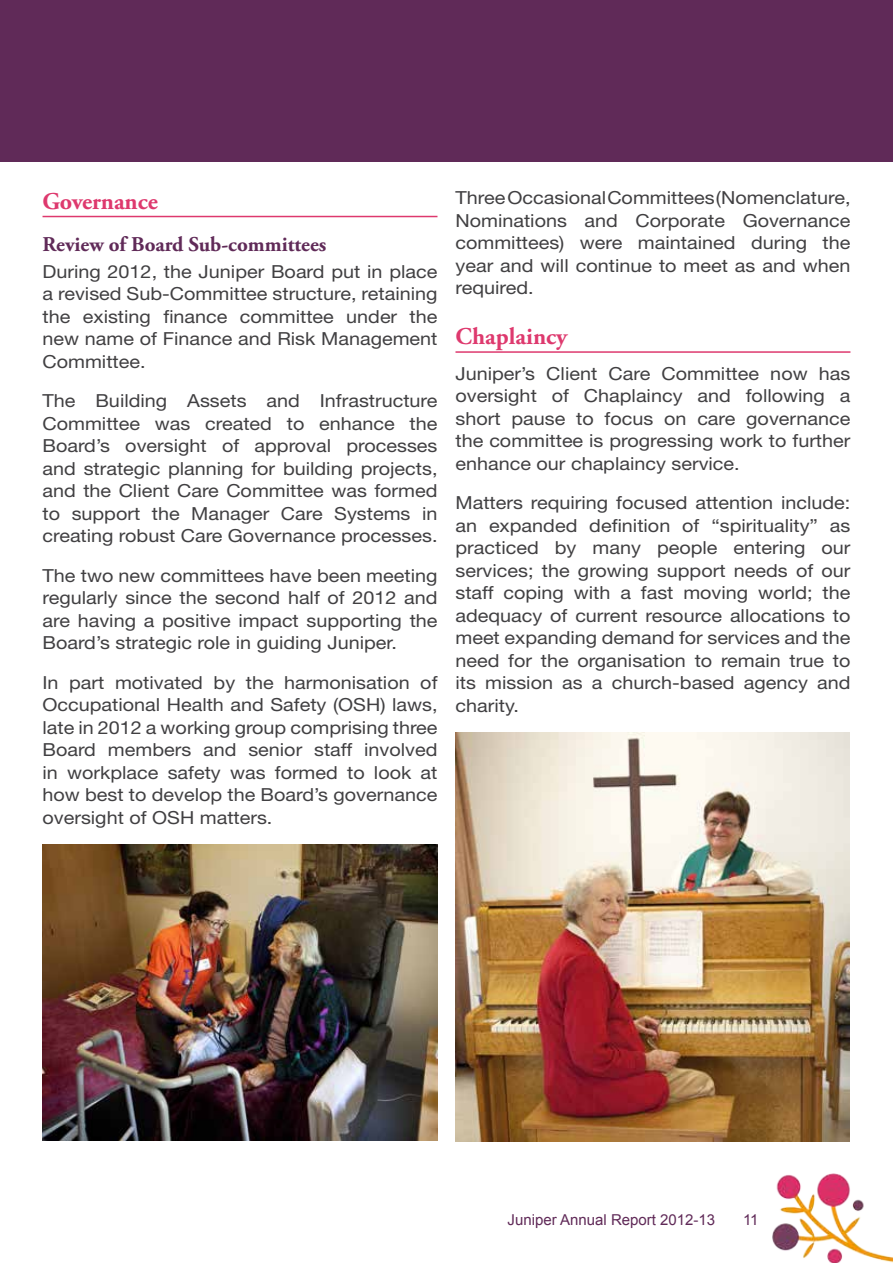
<style>
.page{position:relative;width:893px;height:1263px;background:#fff}
.page>*{position:absolute;margin:0;border:0;box-sizing:border-box;transform-origin:0 0}
.t1{font:700 24px "Adobe Garamond Pro";color:#de396e}
.t2{font:700 21px "Adobe Garamond Pro";color:#602a58}
.t3{font:18px/22.5px "Helvetica Neue LT Std";color:#414042;text-align:justify;scale:1.1 1}
.t4{font:15px "Arial";color:#602a58}
</style>
<div class="page">
<div style="left:0;top:0;width:893px;height:162px;background:#602a58"></div>
<img style="left:772px;top:1173px;width:121px;height:90px">
<hr style="left:43px;top:216px;width:394px;height:1px;background:#de396e">
<hr style="left:455px;top:351px;width:395px;height:2px;background:#de396e">
<img style="left:455px;top:733px;width:395px;height:408px">
<img style="left:43px;top:844px;width:394px;height:296px">
<h1 class="t1" style="left:43px;top:187px;width:117px">Governance</h1>
<p class="t2" style="left:43px;top:232px;width:285px">Review of Board Sub-committees</p>
<p class="t3" style="left:43px;top:260px;width:361px">During 2012, the Juniper Board put in place a revised Sub-Committee structure, retaining the existing finance committee under the new name of Finance and Risk Management Committee.</p>
<p class="t3" style="left:43px;top:389px;width:361px">The Building Assets and Infrastructure Committee was created to enhance the Board’s oversight of approval processes and strategic planning for building projects, and the Client Care Committee was formed to support the Manager Care Systems in creating robust Care Governance processes.</p>
<p class="t3" style="left:43px;top:564px;width:361px">The two new committees have been meeting regularly since the second half of 2012 and are having a positive impact supporting the Board’s strategic role in guiding Juniper.</p>
<p class="t3" style="left:43px;top:671px;width:361px">In part motivated by the harmonisation of Occupational Health and Safety (OSH) laws, late in 2012 a working group comprising three Board members and senior staff involved in workplace safety was formed to look at how best to develop the Board’s governance oversight of OSH matters.</p>
<p class="t3" style="left:455px;top:186px;width:361px">Three Occasional Committees (Nomenclature, Nominations and Corporate Governance committees) were maintained during the year and will continue to meet as and when required.</p>
<h1 class="t1" style="left:455px;top:323px;width:115px">Chaplaincy</h1>
<p class="t3" style="left:455px;top:362px;width:361px">Juniper’s Client Care Committee now has oversight of Chaplaincy and following a short pause to focus on care governance the committee is progressing work to further enhance our chaplaincy service.</p>
<p class="t3" style="left:455px;top:491px;width:361px">Matters requiring focused attention include: an expanded definition of “spirituality” as practiced by many people entering our services; the growing support needs of our staff coping with a fast moving world; the adequacy of current resource allocations to meet expanding demand for services and the need for the organisation to remain true to its mission as a church-based agency and charity.</p>
<p class="t4" style="left:508px;top:1209px;width:209px">Juniper Annual Report 2012-13</p>
<p class="t4" style="left:743px;top:1209px;width:17px">11</p>
</div>
